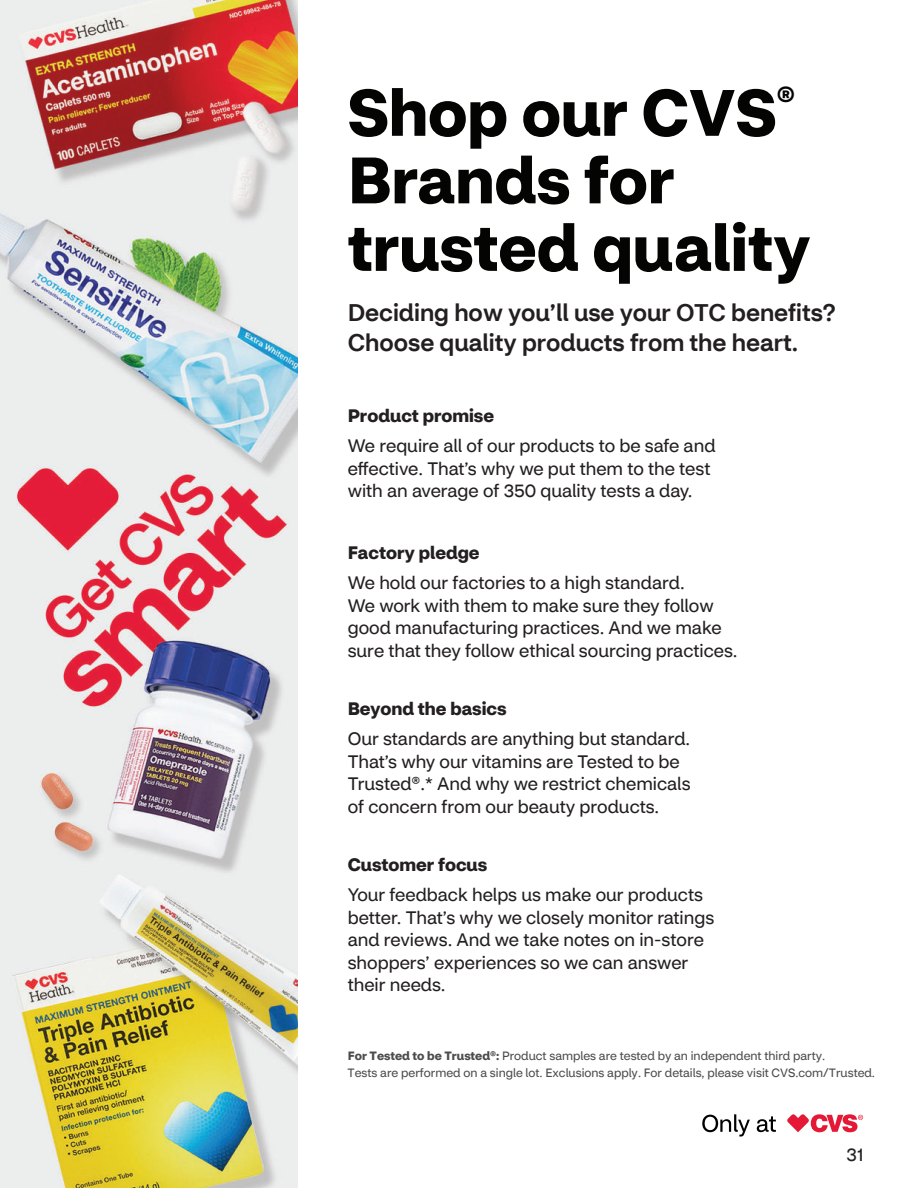
<style>
.page{position:relative;width:918px;height:1188px;background:#fff}
.page>*{position:absolute;margin:0;border:0;box-sizing:border-box;transform-origin:0 0}
.t1{font:700 64.5px/67.5px "CVS Health Sans";color:#040503}
.t2{font:500 24px/30px "CVS Health Sans";color:#231f20}
.t3{font:18px/22.5px "CVS Health Sans";color:#231f20}
.t4{font:700 18px "CVS Health Sans";color:#231f20}
.t5{font:12px/16.8px "CVS Health Sans";color:#4b4c4d}
.s1{font-weight:700}
</style>
<div class="page">
<svg style="left:702px;top:1114px;width:48px;height:23px"></svg>
<svg style="left:757px;top:1116px;width:19px;height:16px"></svg>
<svg style="left:787px;top:1114px;width:76px;height:18px"></svg>
<img style="left:0;top:0;width:298px;height:1188px">
<h1 class="t1" style="left:348px;top:84px;width:465px">Shop our CVS<sup>®<br></sup>Brands for trusted quality</h1>
<h2 class="t2" style="left:348px;top:297px;width:490px">Deciding how you’ll use your OTC benefits?<br>Choose quality products from the heart.</h2>
<p class="t4" style="left:348px;top:408px;width:148px">Product promise</p>
<p class="t3" style="left:348px;top:436px;width:369px">We require all of our products to be safe and effective. That’s why we put them to the test with an average of 350 quality tests a day.</p>
<p class="t4" style="left:348px;top:545px;width:134px">Factory pledge</p>
<p class="t3" style="left:348px;top:573px;width:391px">We hold our factories to a high standard.<br>We work with them to make sure they follow good manufacturing practices. And we make sure that they follow ethical sourcing practices.</p>
<p class="t4" style="left:348px;top:701px;width:160px">Beyond the basics</p>
<p class="t3" style="left:348px;top:729px;width:344px">Our standards are anything but standard.<br>That’s why our vitamins are Tested to be Trusted®.* And why we restrict chemicals of concern from our beauty products.</p>
<p class="t4" style="left:348px;top:857px;width:141px">Customer focus</p>
<p class="t3" style="left:348px;top:885px;width:368px">Your feedback helps us make our products better. That’s why we closely monitor ratings and reviews. And we take notes on in-store shoppers’ experiences so we can answer their needs.</p>
<p class="t5" style="left:348px;top:1048px;width:529px"><span class="s1">For Tested to be Trusted®:</span> Product samples are tested by an independent third party.<br>Tests are performed on a single lot. Exclusions apply. For details, please visit CVS.com/Trusted.</p>
<p class="t3" style="left:847px;top:1145px;width:19px">31</p>
</div>
